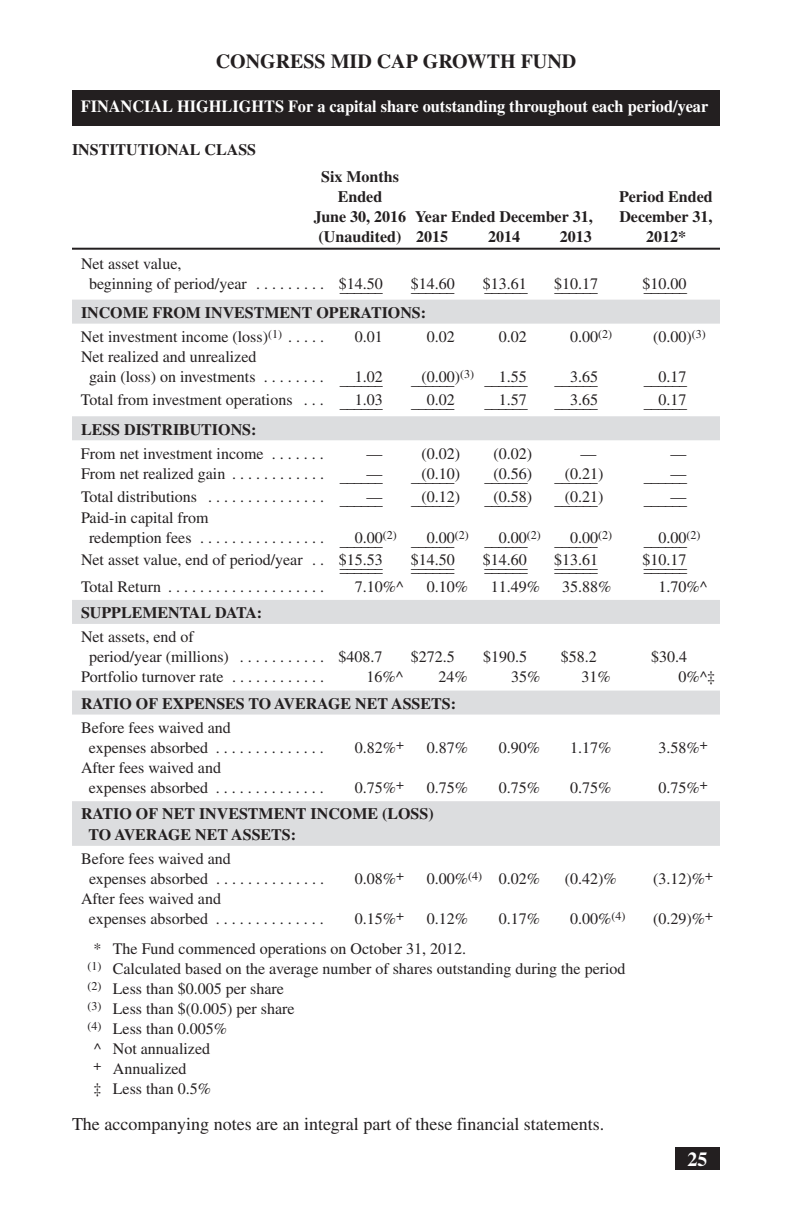
<style>
.page{position:relative;width:792px;height:1224px;background:#fff}
.page>*{position:absolute;margin:0;border:0;box-sizing:border-box;transform-origin:0 0}
.t1{font:700 20px "Times";color:#231f20}
.t2{font:700 20px "Times";color:#fff}
.t3{font:18px "Times";color:#231f20}
.t4{font:700 17px "Times";color:#fff;scale:.96 1}
.t5{font:16px/20px "Times";color:#231f20}
.t6{font:700 16px/20px "Times";color:#231f20}
.s1{font-weight:400}
</style>
<div class="page">
<div style="left:675px;top:1148px;width:45px;height:22px;background:#231f20"></div>
<hr style="left:72px;top:248px;width:648px;height:2px;background:#231f20">
<div style="left:72px;top:300px;width:648px;height:24px;background:#dcdddf"></div>
<div style="left:72px;top:416px;width:648px;height:24px;background:#dcdddf"></div>
<div style="left:72px;top:600px;width:648px;height:24px;background:#dcdddf"></div>
<div style="left:72px;top:691px;width:648px;height:24px;background:#dcdddf"></div>
<div style="left:72px;top:801px;width:648px;height:24px;background:#dcdddf"></div>
<div style="left:72px;top:822px;width:648px;height:24px;background:#dcdddf"></div>
<div style="left:72px;top:90px;width:648px;height:36px;background:#231f20"></div>
<p class="t1" style="left:216px;top:54px;width:362px">CONGRESS MID CAP GROWTH FUND</p>
<p class="t4" style="left:81px;top:101px;width:655px">FINANCIAL HIGHLIGHTS For a capital share outstanding throughout each period/year</p>
<p class="t6" style="left:72px;top:141px;width:186px">INSTITUTIONAL CLASS</p>
<p class="t6" style="left:321px;top:169px;width:79px;text-align:center">Six Months<br>Ended</p>
<p class="t6" style="left:619px;top:189px;width:95px">Period Ended</p>
<p class="t6" style="left:314px;top:209px;width:281px">June 30, 2016 Year Ended December 31,</p>
<p class="t6" style="left:619px;top:209px;width:95px">December 31,</p>
<p class="t6" style="left:319px;top:229px;width:131px">(Unaudited) 2015</p>
<p class="t6" style="left:488px;top:229px;width:33px">2014</p>
<p class="t6" style="left:560px;top:229px;width:33px">2013</p>
<p class="t6" style="left:646px;top:229px;width:41px">2012*</p>
<p class="t5" style="left:89px;top:255px;width:295px;text-indent:-8px">Net asset value,<br>beginning of period/year . . . . . . . . . $_1__4_.5_0_</p>
<p class="t5" style="left:411px;top:276px;width:45px">$_ _1 _4 _. 6_ _0</p>
<p class="t5" style="left:483px;top:276px;width:46px">$_ 1_ _3 _. 6_ 1_</p>
<p class="t5" style="left:554px;top:276px;width:45px">$_ _1 _0 _. 1_ _7</p>
<p class="t5" style="left:642px;top:276px;width:46px">$_ 1_ _0 _. 0_ 0_</p>
<p class="t6" style="left:81px;top:302px;width:347px;line-height:24.4px">INCOME FROM INVESTMENT OPERATIONS:<br><span class="s1">Net investment income (loss)</span><sup>(1)</sup> <span class="s1">. . . . .</span></p>
<p class="t5" style="left:355px;top:328px;width:29px">0.01</p>
<p class="t5" style="left:427px;top:328px;width:29px">0.02</p>
<p class="t5" style="left:499px;top:328px;width:30px">0.02</p>
<p class="t5" style="left:570px;top:328px;width:43px">0.00<sup>(2)</sup></p>
<p class="t5" style="left:653px;top:328px;width:54px">(0.00)<sup>(3)</sup></p>
<p class="t5" style="left:89px;top:348px;width:236px;text-indent:-8px">Net realized and unrealized<br>gain (loss) on investments . . . . . . . .</p>
<p class="t5" style="left:411px;top:371px;width:118px">______ <sup>(3)</sup> ___1_.5_5_</p>
<p class="t5" style="left:555px;top:371px;width:45px">___3_.6__5</p>
<p class="t5" style="left:644px;top:371px;width:45px">___0_.1_7_</p>
<p class="t5" style="left:355px;top:368px;width:29px">1.02</p>
<p class="t5" style="left:421px;top:368px;width:40px">(0.00)</p>
<p class="t5" style="left:340px;top:371px;width:45px">______</p>
<p class="t5" style="left:81px;top:391px;width:303px">Total from investment operations . . . ___1_.0_3_</p>
<p class="t5" style="left:411px;top:394px;width:45px">___0_.0__2</p>
<p class="t5" style="left:485px;top:394px;width:45px">___1_.5_7_</p>
<p class="t5" style="left:555px;top:394px;width:45px">___3_.6__5</p>
<p class="t5" style="left:644px;top:394px;width:45px">___0_.1_7_</p>
<p class="t6" style="left:81px;top:421px;width:177px">LESS DISTRIBUTIONS:</p>
<p class="t5" style="left:81px;top:445px;width:244px">From net investment income . . . . . . .</p>
<p class="t5" style="left:366px;top:445px;width:17px">—</p>
<p class="t5" style="left:421px;top:445px;width:40px">(0.02)</p>
<p class="t5" style="left:493px;top:445px;width:40px">(0.02)</p>
<p class="t5" style="left:580px;top:445px;width:17px">—</p>
<p class="t5" style="left:670px;top:445px;width:17px">—</p>
<p class="t5" style="left:81px;top:465px;width:244px">From net realized gain . . . . . . . . . . . .</p>
<p class="t5" style="left:366px;top:465px;width:17px">—</p>
<p class="t5" style="left:340px;top:468px;width:45px">______</p>
<p class="t5" style="left:411px;top:467px;width:50px">__(_0_.1__0)</p>
<p class="t5" style="left:485px;top:467px;width:49px">__(_0_.5_6_)</p>
<p class="t5" style="left:555px;top:467px;width:50px">__(_0_.2__1)</p>
<p class="t5" style="left:644px;top:468px;width:45px">____—__</p>
<p class="t5" style="left:81px;top:488px;width:244px">Total distributions . . . . . . . . . . . . . . .</p>
<p class="t5" style="left:366px;top:488px;width:17px">—</p>
<p class="t5" style="left:340px;top:491px;width:45px">______</p>
<p class="t5" style="left:411px;top:490px;width:50px">__(_0_.1__2)</p>
<p class="t5" style="left:485px;top:490px;width:49px">__(_0_.5_8_)</p>
<p class="t5" style="left:555px;top:490px;width:50px">__(_0_.2__1)</p>
<p class="t5" style="left:644px;top:491px;width:45px">____—__</p>
<p class="t5" style="left:89px;top:509px;width:236px;text-indent:-8px">Paid-in capital from<br>redemption fees . . . . . . . . . . . . . . . .</p>
<p class="t5" style="left:355px;top:529px;width:43px">0.00<sup>(2)</sup></p>
<p class="t5" style="left:427px;top:529px;width:43px">0.00<sup>(2)</sup></p>
<p class="t5" style="left:499px;top:529px;width:43px">0.00<sup>(2)</sup></p>
<p class="t5" style="left:570px;top:529px;width:43px">0.00<sup>(2)</sup></p>
<p class="t5" style="left:658px;top:529px;width:43px">0.00<sup>(2)</sup></p>
<p class="t5" style="left:340px;top:532px;width:45px">______</p>
<p class="t5" style="left:411px;top:532px;width:45px">______</p>
<p class="t5" style="left:485px;top:532px;width:45px">______</p>
<p class="t5" style="left:555px;top:532px;width:45px">______</p>
<p class="t5" style="left:644px;top:532px;width:45px">______</p>
<p class="t5" style="left:81px;top:551px;width:303px">Net asset value, end of period/year . . $__1____5__.5__3__</p>
<p class="t5" style="left:411px;top:554px;width:45px">$__ __1 __4 __. 5__ __0</p>
<p class="t5" style="left:483px;top:554px;width:46px">$__ 1__ __4 __. 6__ 0__</p>
<p class="t5" style="left:554px;top:554px;width:45px">$__ __1 __3 __. 6__ __1</p>
<p class="t5" style="left:642px;top:554px;width:46px">$__ 1__ __0 __. 1__ 7__</p>
<p class="t5" style="left:81px;top:578px;width:244px">Total Return . . . . . . . . . . . . . . . . . . . .</p>
<p class="t5" style="left:355px;top:578px;width:50px">7.10%^</p>
<p class="t5" style="left:427px;top:578px;width:43px">0.10%</p>
<p class="t5" style="left:491px;top:578px;width:51px">11.49%</p>
<p class="t5" style="left:562px;top:578px;width:51px">35.88%</p>
<p class="t5" style="left:658px;top:578px;width:50px">1.70%^</p>
<p class="t6" style="left:81px;top:604px;width:183px">SUPPLEMENTAL DATA:</p>
<p class="t5" style="left:89px;top:629px;width:295px;text-indent:-8px">Net assets, end of<br>period/year (millions) . . . . . . . . . . . $408.7</p>
<p class="t5" style="left:411px;top:649px;width:45px">$272.5</p>
<p class="t5" style="left:483px;top:649px;width:45px">$190.5</p>
<p class="t5" style="left:561px;top:649px;width:37px">$58.2</p>
<p class="t5" style="left:651px;top:649px;width:37px">$30.4</p>
<p class="t5" style="left:81px;top:669px;width:244px">Portfolio turnover rate . . . . . . . . . . . .</p>
<p class="t5" style="left:366px;top:669px;width:38px">16%^</p>
<p class="t5" style="left:438px;top:669px;width:31px">24%</p>
<p class="t5" style="left:511px;top:669px;width:31px">35%</p>
<p class="t5" style="left:582px;top:669px;width:31px">31%</p>
<p class="t5" style="left:678px;top:669px;width:38px">0%^‡</p>
<p class="t6" style="left:81px;top:695px;width:377px">RATIO OF EXPENSES TO AVERAGE NET ASSETS:</p>
<p class="t5" style="left:89px;top:719px;width:237px;text-indent:-8px">Before fees waived and<br>expenses absorbed . . . . . . . . . . . . . .</p>
<p class="t5" style="left:355px;top:739px;width:51px">0.82%<sup>+</sup></p>
<p class="t5" style="left:427px;top:739px;width:43px">0.87%</p>
<p class="t5" style="left:499px;top:739px;width:43px">0.90%</p>
<p class="t5" style="left:570px;top:739px;width:43px">1.17%</p>
<p class="t5" style="left:658px;top:739px;width:51px">3.58%<sup>+</sup></p>
<p class="t5" style="left:89px;top:759px;width:236px;text-indent:-8px">After fees waived and<br>expenses absorbed . . . . . . . . . . . . . .</p>
<p class="t5" style="left:355px;top:779px;width:51px">0.75%<sup>+</sup></p>
<p class="t5" style="left:427px;top:779px;width:43px">0.75%</p>
<p class="t5" style="left:499px;top:779px;width:43px">0.75%</p>
<p class="t5" style="left:570px;top:779px;width:43px">0.75%</p>
<p class="t5" style="left:658px;top:779px;width:51px">0.75%<sup>+</sup></p>
<p class="t6" style="left:89px;top:805px;width:347px;line-height:20.6px;text-indent:-8px">RATIO OF NET INVESTMENT INCOME (LOSS)<br>TO AVERAGE NET ASSETS:</p>
<p class="t5" style="left:89px;top:851px;width:237px;text-indent:-8px">Before fees waived and<br>expenses absorbed . . . . . . . . . . . . . .</p>
<p class="t5" style="left:355px;top:871px;width:51px">0.08%<sup>+</sup></p>
<p class="t5" style="left:427px;top:871px;width:115px">0.00%<sup>(4)</sup> 0.02%</p>
<p class="t5" style="left:565px;top:871px;width:53px">(0.42)%</p>
<p class="t5" style="left:653px;top:871px;width:61px">(3.12)%<sup>+</sup></p>
<p class="t5" style="left:89px;top:891px;width:236px;text-indent:-8px">After fees waived and<br>expenses absorbed . . . . . . . . . . . . . .</p>
<p class="t5" style="left:355px;top:911px;width:51px">0.15%<sup>+</sup></p>
<p class="t5" style="left:427px;top:911px;width:43px">0.12%</p>
<p class="t5" style="left:499px;top:911px;width:43px">0.17%</p>
<p class="t5" style="left:570px;top:911px;width:57px">0.00%<sup>(4)</sup></p>
<p class="t5" style="left:653px;top:911px;width:61px">(0.29)%<sup>+</sup></p>
<p class="t5" style="left:93px;top:941px;width:374px">* The Fund commenced operations on October 31, 2012.</p>
<p class="t5" style="left:87px;top:961px;width:540px"><sup>(1)</sup> Calculated based on the average number of shares outstanding during the period</p>
<p class="t5" style="left:87px;top:981px;width:198px"><sup>(2)</sup> Less than $0.005 per share</p>
<p class="t5" style="left:87px;top:1001px;width:209px"><sup>(3)</sup> Less than $(0.005) per share</p>
<p class="t5" style="left:87px;top:1021px;width:141px"><sup>(4)</sup> Less than 0.005%</p>
<p class="t5" style="left:94px;top:1041px;width:118px">^ Not annualized</p>
<p class="t5" style="left:93px;top:1061px;width:95px"><sup>+</sup> Annualized</p>
<p class="t5" style="left:93px;top:1081px;width:119px">‡ Less than 0.5%</p>
<p class="t3" style="left:72px;top:1118px;width:534px">The accompanying notes are an integral part of these financial statements.</p>
<p class="t2" style="left:687px;top:1152px;width:21px">25</p>
</div>
